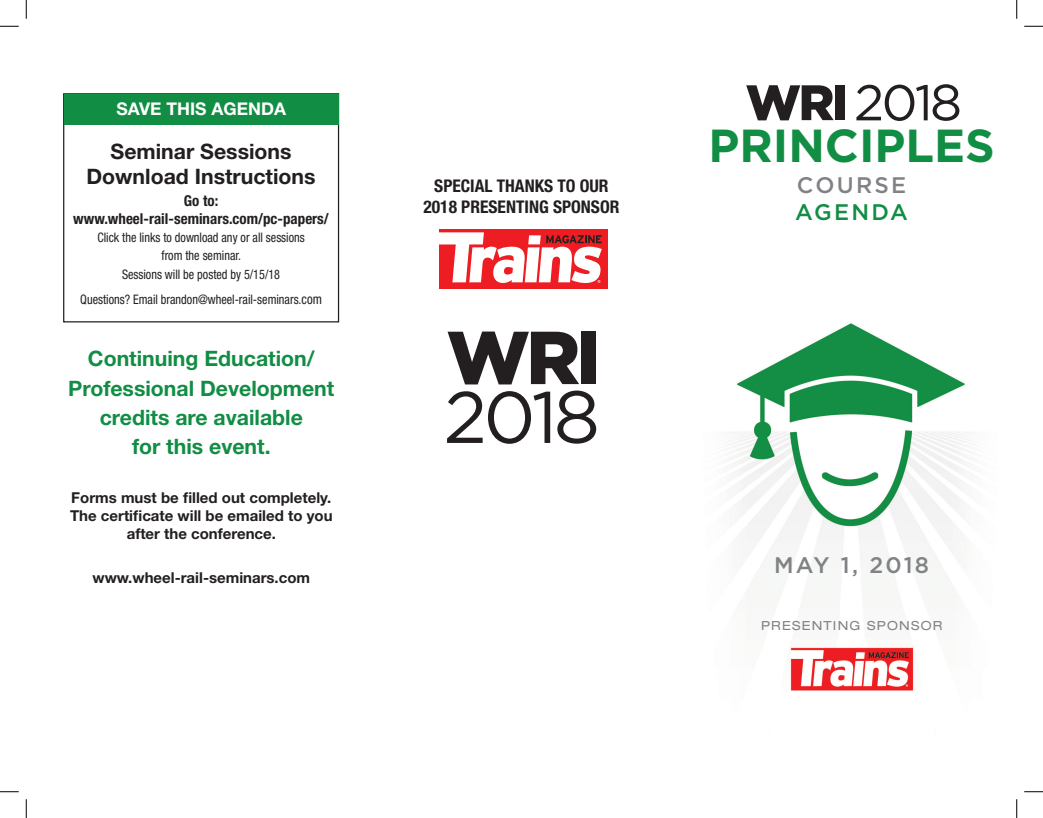
<style>
.page{position:relative;width:1043px;height:818px;background:#fff}
.page>*{position:absolute;margin:0;border:0;box-sizing:border-box;transform-origin:0 0}
.t1{font:700 46.25px "Gotham HTF";color:#118d44}
.t2{font:500 22.5px "Gotham HTF";letter-spacing:.1em;color:#808285}
.t3{font:500 22.5px "Gotham HTF";letter-spacing:.1em;color:#118d44}
.t4{font:700 21.25px/29.2px "Helvetica Neue";color:#118d44;text-align:center}
.t5{font:700 21.25px/25px "Helvetica Neue LT Std";color:#231f20;text-align:center}
.t6{font:700 condensed 17.5px/21px "Helvetica Neue LT Std";color:#231f20;text-align:center}
.t7{font:700 17.5px "Helvetica Neue";color:#fff}
.t8{font:700 15px/18px "Helvetica Neue";color:#231f20;text-align:center}
.t9{font:700 condensed 15px/18px "Helvetica Neue";color:#231f20;text-align:center}
.t10{font:condensed 13.12px/18.1px "Helvetica Neue";color:#231f20;text-align:center;scale:.93 1}
.t11{font:expanded 12.5px "Helvetica Neue";letter-spacing:.1em;color:#808285}
.s1{font-size:13.75px}
</style>
<div class="page">
<img style="left:734px;top:85px;width:235px;height:606px">
<div style="left:63px;top:93px;width:276px;height:229px;border:1px solid #231f20"></div>
<div style="left:64px;top:94px;width:274px;height:31px;background:#118d44"></div>
<svg style="left:746px;top:85px;width:87px;height:35px"></svg>
<div style="left:835px;top:85px;width:9px;height:35px;background:#231f20"></div>
<svg style="left:856px;top:84px;width:103px;height:37px"></svg>
<div style="left:439px;top:229px;width:168px;height:59px;background:#ee1d23"></div>
<svg style="left:439px;top:232px;width:163px;height:51px"></svg>
<svg style="left:447px;top:331px;width:132px;height:53px"></svg>
<div style="left:581px;top:332px;width:15px;height:52px;background:#231f20"></div>
<svg style="left:447px;top:391px;width:35px;height:52px"></svg>
<svg style="left:488px;top:391px;width:62px;height:53px"></svg>
<svg style="left:557px;top:390px;width:39px;height:53px"></svg>
<svg style="left:0;top:25px;width:19px;height:2px"></svg>
<svg style="left:1024px;top:25px;width:18px;height:2px"></svg>
<svg style="left:0;top:791px;width:19px;height:1px"></svg>
<svg style="left:1024px;top:791px;width:18px;height:1px"></svg>
<svg style="left:25px;top:0;width:2px;height:19px"></svg>
<svg style="left:25px;top:799px;width:2px;height:19px"></svg>
<svg style="left:1016px;top:0;width:1px;height:19px"></svg>
<svg style="left:1016px;top:799px;width:1px;height:19px"></svg>
<h3 class="t7" style="left:117px;top:98px;width:171px">SAVE THIS AGENDA</h3>
<h3 class="t5" style="left:87px;top:139px;width:230px">Seminar Sessions<br>Download Instructions</h3>
<p class="t9" style="left:73px;top:191px;width:257px">Go to: www.wheel-rail-seminars.com/pc-papers/</p>
<p class="t10" style="left:97px;top:228px;width:224px">Click the links to download any or all sessions from the seminar.<br>Sessions will be posted by 5/15/18</p>
<p class="t10" style="left:80px;top:290px;width:261px">Questions? Email brandon@wheel-rail-seminars.<span class="s1">com</span></p>
<h3 class="t4" style="left:68px;top:343px;width:267px">Continuing Education/<br>Professional Development credits are available<br>for this event.</h3>
<p class="t8" style="left:70px;top:488px;width:264px">Forms must be filled out completely.<br>The certificate will be emailed to you after the conference.</p>
<p class="t8" style="left:92px;top:568px;width:219px">www.wheel-rail-seminars.com</p>
<h3 class="t6" style="left:423px;top:175px;width:197px">SPECIAL THANKS TO OUR<br>2018 PRESENTING SPONSOR</h3>
<h1 class="t1" style="left:708px;top:119px;width:288px">PRINCIPLES</h1>
<h2 class="t2" style="left:797px;top:172px;width:111px">COURSE</h2>
<h2 class="t3" style="left:795px;top:199px;width:114px">AGENDA</h2>
<h2 class="t2" style="left:774px;top:552px;width:156px">MAY 1, 2018</h2>
<p class="t11" style="left:761px;top:617px;width:183px">PRESENTING SPONSOR</p>
</div>
